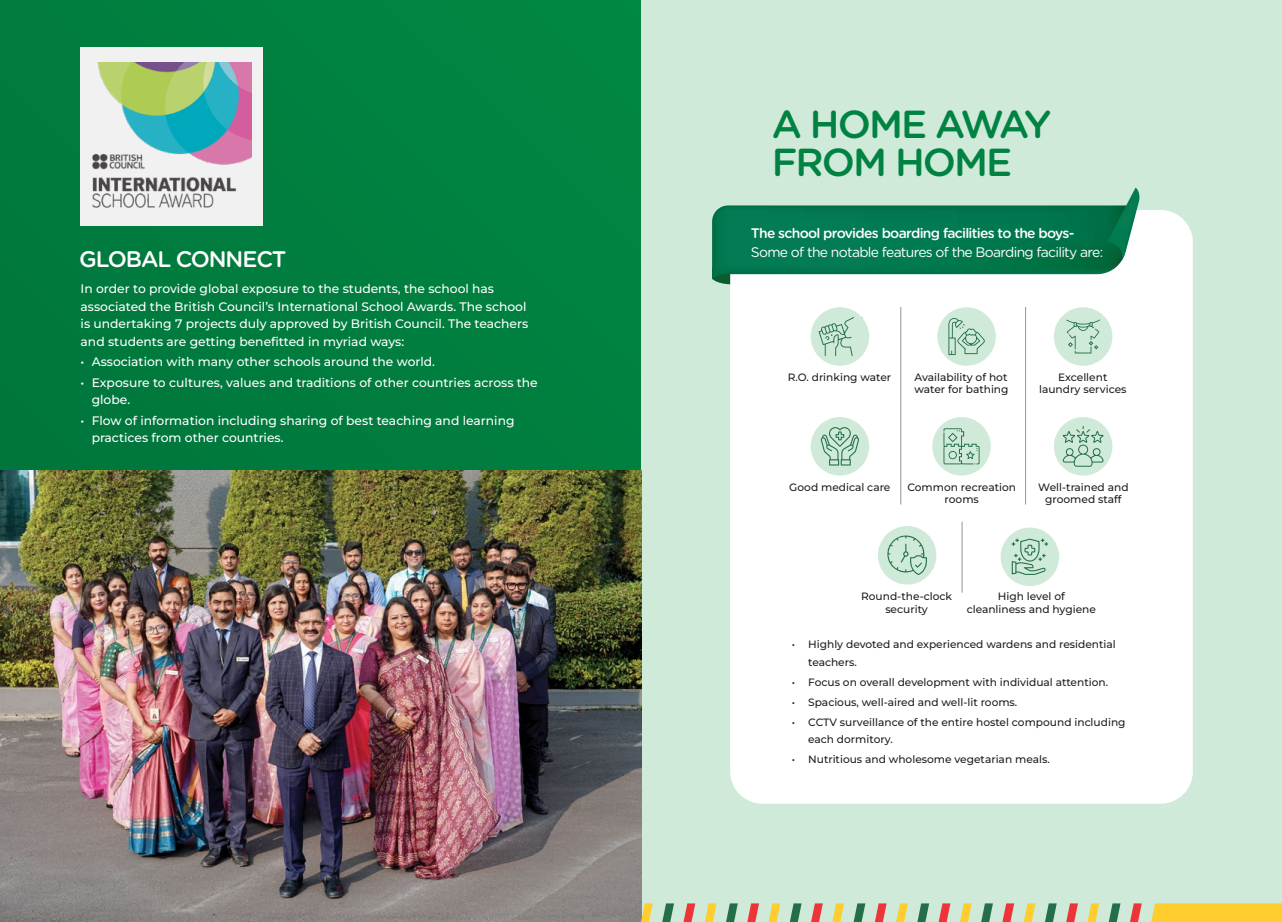
<style>
.page{position:relative;width:1282px;height:922px;background:#fff}
.page>*{position:absolute;margin:0;border:0;box-sizing:border-box;transform-origin:0 0}
.t1{font:500 39px/38px "Gotham Rounded";letter-spacing:-.05em;color:#008342}
.t2{font:500 22.5px "Gotham Rounded";letter-spacing:-.05em;color:#fff}
.t3{font:13.88px "Gotham Rounded";letter-spacing:-.05em;color:#fff}
.t4{font:500 13.88px "Gotham Rounded";letter-spacing:-.05em;color:#fff}
.t5{font:500 12.25px/17.5px "Montserrat";color:#fff}
.t6{font:500 10.62px/12.5px "Montserrat";color:#231f20;text-align:center}
</style>
<div class="page">
<div style="left:0;top:0;width:641px;height:921px;background:#007e3f"></div>
<div style="left:641px;top:0;width:641px;height:921px;background:#d0eada"></div>
<img style="left:0;top:471px;width:641px;height:450px">
<div style="left:80px;top:47px;width:182px;height:178px;background:#f1f1f2"></div>
<img style="left:92px;top:62px;width:160px;height:146px">
<svg style="left:641px;top:903px;width:12px;height:18px"></svg>
<svg style="left:662px;top:903px;width:12px;height:18px"></svg>
<svg style="left:683px;top:903px;width:12px;height:18px"></svg>
<svg style="left:705px;top:903px;width:11px;height:18px"></svg>
<svg style="left:726px;top:903px;width:12px;height:18px"></svg>
<svg style="left:747px;top:903px;width:12px;height:18px"></svg>
<svg style="left:768px;top:903px;width:12px;height:18px"></svg>
<svg style="left:790px;top:903px;width:11px;height:18px"></svg>
<svg style="left:811px;top:903px;width:12px;height:18px"></svg>
<svg style="left:832px;top:903px;width:12px;height:18px"></svg>
<svg style="left:853px;top:903px;width:12px;height:18px"></svg>
<svg style="left:875px;top:903px;width:11px;height:18px"></svg>
<svg style="left:896px;top:903px;width:12px;height:18px"></svg>
<svg style="left:917px;top:903px;width:12px;height:18px"></svg>
<svg style="left:939px;top:903px;width:11px;height:18px"></svg>
<svg style="left:960px;top:903px;width:11px;height:18px"></svg>
<svg style="left:981px;top:903px;width:12px;height:18px"></svg>
<svg style="left:1002px;top:903px;width:12px;height:18px"></svg>
<svg style="left:1024px;top:903px;width:11px;height:18px"></svg>
<svg style="left:1045px;top:903px;width:11px;height:18px"></svg>
<svg style="left:1066px;top:903px;width:12px;height:18px"></svg>
<svg style="left:1087px;top:903px;width:12px;height:18px"></svg>
<svg style="left:1109px;top:903px;width:11px;height:18px"></svg>
<svg style="left:1130px;top:903px;width:11px;height:18px"></svg>
<svg style="left:1151px;top:903px;width:131px;height:18px;background:#fdce33"></svg>
<div style="left:730px;top:210px;width:463px;height:593px;background:#fff;border-radius:32px"></div>
<div style="left:937px;top:307px;width:59px;height:59px;background:#d0eada;border-radius:50%"></div>
<svg style="left:948px;top:318px;width:37px;height:37px"></svg>
<div style="left:1054px;top:307px;width:58px;height:59px;background:#d0eada;border-radius:50%"></div>
<svg style="left:1066px;top:319px;width:34px;height:34px"></svg>
<div style="left:810px;top:417px;width:59px;height:58px;background:#d0eada;border-radius:50%"></div>
<svg style="left:820px;top:427px;width:39px;height:38px"></svg>
<div style="left:878px;top:526px;width:58px;height:58px;background:#d0eada;border-radius:50%"></div>
<svg style="left:887px;top:535px;width:40px;height:40px"></svg>
<div style="left:1000px;top:527px;width:59px;height:59px;background:#d0eada;border-radius:50%"></div>
<svg style="left:1011px;top:538px;width:37px;height:37px"></svg>
<div style="left:810px;top:307px;width:59px;height:59px;background:#d0eada;border-radius:50%"></div>
<svg style="left:818px;top:317px;width:36px;height:39px"></svg>
<div style="left:932px;top:417px;width:59px;height:58px;background:#d0eada;border-radius:50%"></div>
<svg style="left:943px;top:428px;width:36px;height:36px"></svg>
<div style="left:1054px;top:417px;width:58px;height:58px;background:#d0eada;border-radius:50%"></div>
<svg style="left:1062px;top:426px;width:41px;height:40px"></svg>
<hr style="left:900px;top:307px;width:1px;height:197px;background:#939598">
<hr style="left:1025px;top:307px;width:1px;height:197px;background:#939598">
<hr style="left:961px;top:522px;width:1px;height:70px;background:#939598">
<svg style="left:712px;top:188px;width:428px;height:96px"></svg>
<h2 class="t2" style="left:79px;top:243px;width:209px">GLOBAL CONNECT</h2>
<p class="t5" style="left:81px;top:280px;width:449px">In order to provide global exposure to the students, the school has associated the British Council’s International School Awards. The school is undertaking 7 projects duly approved by British Council. The teachers and students are getting benefitted in myriad ways:</p>
<p class="t5" style="left:81px;top:353px;width:356px">• Association with many other schools around the world.</p>
<p class="t5" style="left:92px;top:373px;width:447px;text-indent:-11px">• Exposure to cultures, values and traditions of other countries across the globe.</p>
<p class="t5" style="left:92px;top:411px;width:424px;text-indent:-11px">• Flow of information including sharing of best teaching and learning practices from other countries.</p>
<h1 class="t1" style="left:772px;top:104px;width:281px">A HOME AWAY<br>FROM HOME</h1>
<h3 class="t4" style="left:751px;top:224px;width:325px">The school provides boarding facilities to the boys-</h3>
<h3 class="t3" style="left:751px;top:242px;width:354px">Some of the notable features of the Boarding facility are:</h3>
<p class="t6" style="left:788px;top:370px;width:105px">R.O. drinking water</p>
<p class="t6" style="left:914px;top:370px;width:95px;text-align:left">Availability of hot water for bathing</p>
<p class="t6" style="left:1039px;top:370px;width:89px">Excellent laundry services</p>
<p class="t6" style="left:789px;top:480px;width:103px">Good medical care</p>
<p class="t6" style="left:907px;top:480px;width:110px">Common recreation rooms</p>
<p class="t6" style="left:1038px;top:480px;width:92px">Well-trained and groomed staff</p>
<p class="t6" style="left:861px;top:590px;width:92px">Round-the-clock security</p>
<p class="t6" style="left:966px;top:590px;width:131px">High level of<br>cleanliness and hygiene</p>
<p class="t6" style="left:808px;top:635px;width:309px;line-height:17.5px;text-align:left;text-indent:-16px">• Highly devoted and experienced wardens and residential teachers.</p>
<p class="t6" style="left:792px;top:675px;width:318px">• Focus on overall development with individual attention.</p>
<p class="t6" style="left:792px;top:695px;width:227px">• Spacious, well-aired and well-lit rooms.</p>
<p class="t6" style="left:808px;top:713px;width:319px;line-height:17.5px;text-align:left;text-indent:-16px">• CCTV surveillance of the entire hostel compound including each dormitory.</p>
<p class="t6" style="left:792px;top:753px;width:259px">• Nutritious and wholesome vegetarian meals.</p>
</div>
